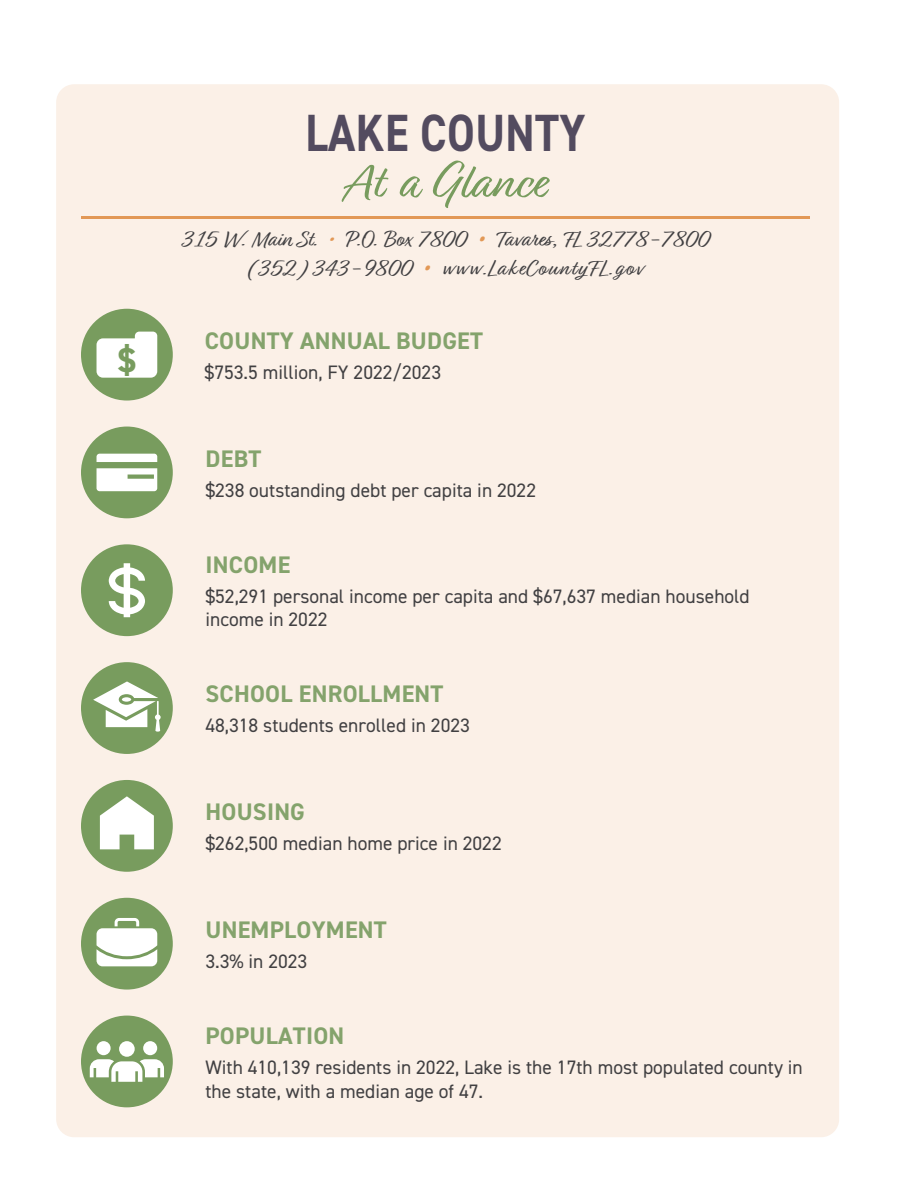
<style>
.page{position:relative;width:918px;height:1188px;background:#fff}
.page>*{position:absolute;margin:0;border:0;box-sizing:border-box;transform-origin:0 0}
.t1{font:700 52.5px "DIN2014";letter-spacing:.01em;color:#534b5f;scale:.85 1}
.t2{font:51px "Relation";color:#789c5e}
.t3{font:700 34.5px "DIN2014";color:#789c5e}
.t4{font:700 24px "DIN2014";letter-spacing:.01em;color:#84a36c}
.t5{font:22.5px/28.8px "Relation";color:#414042;text-align:center}
.t6{font:19.5px/23.4px "DIN2014";color:#414042}
.s1{color:#e29856}
.s2{font-weight:700;font-size:24px;color:#e29856}
</style>
<div class="page">
<div style="left:56px;top:84px;width:783px;height:1053px;background:#fbf0e7;border-radius:18px"></div>
<div style="left:81px;top:427px;width:92px;height:91px;background:#789c5e;border-radius:50%"></div>
<svg style="left:97px;top:454px;width:60px;height:37px"></svg>
<div style="left:81px;top:544px;width:92px;height:92px;background:#789c5e;border-radius:50%"></div>
<svg style="left:109px;top:563px;width:36px;height:54px"></svg>
<div style="left:81px;top:662px;width:92px;height:92px;background:#789c5e;border-radius:50%"></div>
<svg style="left:93px;top:681px;width:68px;height:51px"></svg>
<div style="left:81px;top:780px;width:92px;height:92px;background:#789c5e;border-radius:50%"></div>
<svg style="left:100px;top:796px;width:54px;height:53px"></svg>
<div style="left:81px;top:898px;width:92px;height:92px;background:#789c5e;border-radius:50%"></div>
<svg style="left:97px;top:918px;width:60px;height:48px"></svg>
<div style="left:81px;top:1016px;width:92px;height:91px;background:#789c5e;border-radius:50%"></div>
<div style="left:119px;top:1041px;width:16px;height:16px;background:#fff;border-radius:50%"></div>
<div style="left:143px;top:1041px;width:14px;height:14px;background:#fff;border-radius:50%"></div>
<svg style="left:90px;top:1059px;width:74px;height:23px"></svg>
<div style="left:97px;top:1041px;width:14px;height:14px;background:#fff;border-radius:50%"></div>
<div style="left:81px;top:309px;width:92px;height:92px;background:#789c5e;border-radius:50%"></div>
<svg style="left:97px;top:332px;width:60px;height:46px"></svg>
<hr style="left:81px;top:216px;width:729px;height:3px;background:#e29856">
<h3 class="t3" style="left:117px;top:337px;width:20px">$</h3>
<h1 class="t1" style="left:305px;top:98px;width:331px">LAKE COUNTY</h1>
<h2 class="t2" style="left:346px;top:153px;width:201px">At a Glance</h2>
<p class="t5" style="left:181px;top:225px;width:530px">315 W. Main St. <span class="s1">•</span> P.O. Box 7800 <span class="s2">•</span> Tavares, FL 32778-7800 (352) 343-9800 <span class="s2">•</span> www.LakeCountyFL.gov</p>
<p class="t4" style="left:205px;top:325px;width:280px">COUNTY ANNUAL BUDGET</p>
<p class="t6" style="left:205px;top:360px;width:238px">$753.5 million, FY 2022/2023</p>
<p class="t4" style="left:206px;top:442px;width:57px">DEBT</p>
<p class="t6" style="left:205px;top:478px;width:332px">$238 outstanding debt per capita in 2022</p>
<p class="t4" style="left:206px;top:549px;width:86px">INCOME</p>
<p class="t6" style="left:205px;top:584px;width:546px">$52,291 personal income per capita and $67,637 median household income in 2022</p>
<p class="t4" style="left:206px;top:678px;width:239px">SCHOOL ENROLLMENT</p>
<p class="t6" style="left:205px;top:714px;width:266px">48,318 students enrolled in 2023</p>
<p class="t4" style="left:206px;top:796px;width:101px">HOUSING</p>
<p class="t6" style="left:205px;top:832px;width:298px">$262,500 median home price in 2022</p>
<p class="t4" style="left:206px;top:914px;width:183px">UNEMPLOYMENT</p>
<p class="t6" style="left:205px;top:949px;width:103px">3.3% in 2023</p>
<p class="t4" style="left:206px;top:1020px;width:140px">POPULATION</p>
<p class="t6" style="left:205px;top:1055px;width:599px">With 410,139 residents in 2022, Lake is the 17th most populated county in the state, with a median age of 47.</p>
</div>
